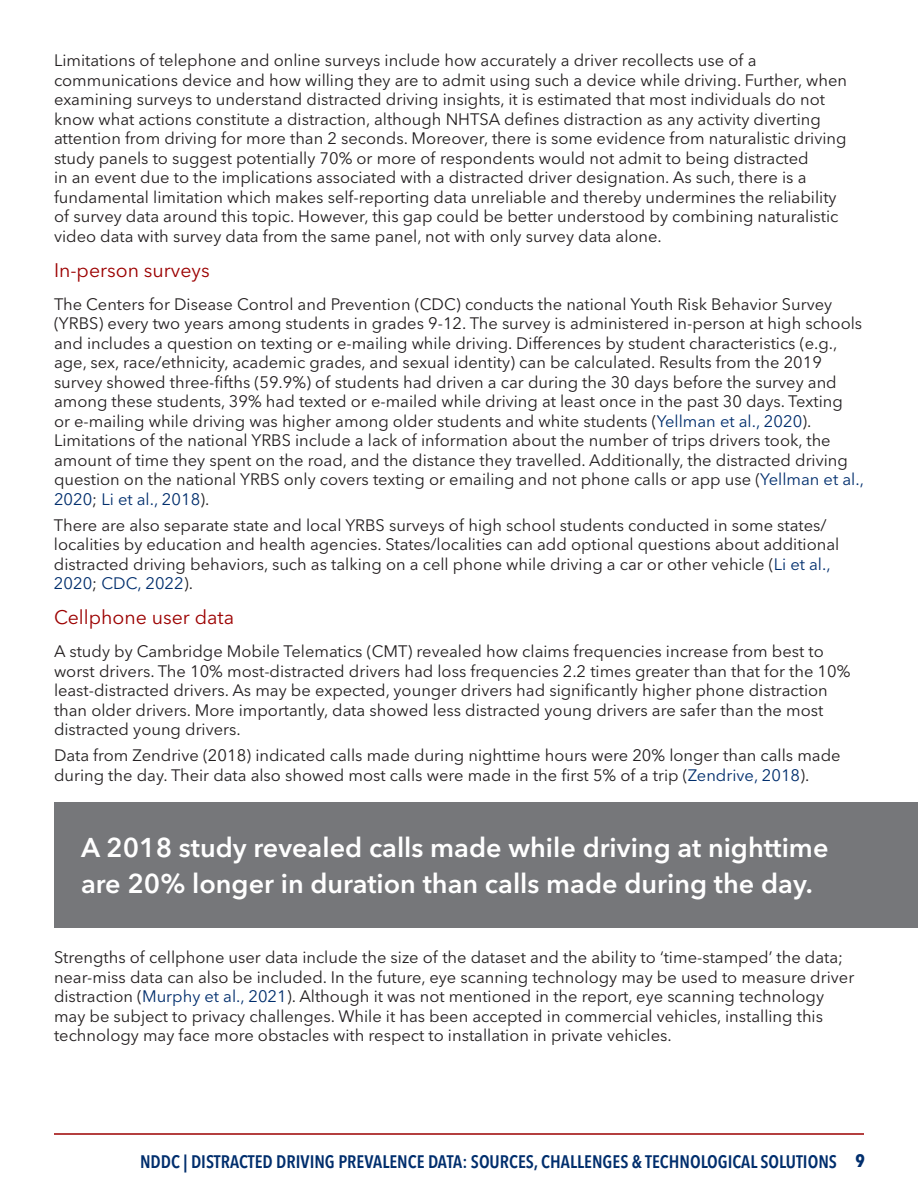
<style>
.page{position:relative;width:918px;height:1188px;background:#fff}
.page>*{position:absolute;margin:0;border:0;box-sizing:border-box;transform-origin:0 0}
.t1{font:600 27px/36px "Avenir Next LT Pro";color:#fff}
.t2{font:19.5px "Avenir Next LT Pro";color:#9c0000}
.t3{font:600 condensed 18px "Avenir Next LT Pro";color:#002e6d}
.t4{font:16.5px/19.5px "Avenir Next LT Pro";color:#231f20}
.s1{color:#002e6d}
.s2{font-weight:700}
</style>
<div class="page">
<hr style="left:54px;top:1133px;width:810px;height:2px;background:#9c0000">
<div style="left:54px;top:802px;width:864px;height:126px;background:#76777a"></div>
<p class="t4" style="left:54px;top:52px;width:795px">Limitations of telephone and online surveys include how accurately a driver recollects use of a communications device and how willing they are to admit using such a device while driving. Further, when examining surveys to understand distracted driving insights, it is estimated that most individuals do not know what actions constitute a distraction, although NHTSA defines distraction as any activity diverting attention from driving for more than 2 seconds. Moreover, there is some evidence from naturalistic driving study panels to suggest potentially 70% or more of respondents would not admit to being distracted<br>in an event due to the implications associated with a distracted driver designation. As such, there is a fundamental limitation which makes self-reporting data unreliable and thereby undermines the reliability of survey data around this topic. However, this gap could be better understood by combining naturalistic video data with survey data from the same panel, not with only survey data alone.</p>
<p class="t2" style="left:54px;top:262px;width:157px">In-person surveys</p>
<p class="t4" style="left:54px;top:296px;width:811px">The Centers for Disease Control and Prevention (CDC) conducts the national Youth Risk Behavior Survey (YRBS) every two years among students in grades 9-12. The survey is administered in-person at high schools and includes a question on texting or e-mailing while driving. Differences by student characteristics (e.g., age, sex, race/ethnicity, academic grades, and sexual identity) can be calculated. Results from the 2019 survey showed three-fifths (59.9%) of students had driven a car during the 30 days before the survey and among these students, 39% had texted or e-mailed while driving at least once in the past 30 days. Texting<br>or e-mailing while driving was higher among older students and white students (<span class="s1">Yellman et al., 2020</span>).<br>Limitations of the national YRBS include a lack of information about the number of trips drivers took, the amount of time they spent on the road, and the distance they travelled. Additionally, the distracted driving question on the national YRBS only covers texting or emailing and not phone calls or app use (<span class="s1">Yellman et al., 2020</span>; <span class="s1">Li et al., 2018</span>).</p>
<p class="t4" style="left:54px;top:517px;width:787px">There are also separate state and local YRBS surveys of high school students conducted in some states/ localities by education and health agencies. States/localities can add optional questions about additional distracted driving behaviors, such as talking on a cell phone while driving a car or other vehicle (<span class="s1">Li et al., 2020</span>; <span class="s1">CDC, 2022</span>).</p>
<p class="t2" style="left:54px;top:609px;width:182px">Cellphone user data</p>
<p class="t4" style="left:54px;top:643px;width:798px">A study by Cambridge Mobile Telematics (CMT) revealed how claims frequencies increase from best to worst drivers. The 10% most-distracted drivers had loss frequencies 2.2 times greater than that for the 10% least-distracted drivers. As may be expected, younger drivers had significantly higher phone distraction than older drivers. More importantly, data showed less distracted young drivers are safer than the most distracted young drivers.</p>
<p class="t4" style="left:54px;top:747px;width:788px">Data from Zendrive (2018) indicated calls made during nighttime hours were 20% longer than calls made during the day. Their data also showed most calls were made in the first 5% of a trip (<span class="s1">Zendrive, 2018</span>).</p>
<h1 class="t1" style="left:81px;top:832px;width:749px">A 2018 study revealed calls made while driving at nighttime are 20% longer in duration than calls made during the day.</h1>
<p class="t4" style="left:54px;top:949px;width:802px">Strengths of cellphone user data include the size of the dataset and the ability to ‘time-stamped’ the data; near-miss data can also be included. In the future, eye scanning technology may be used to measure driver distraction (<span class="s1">Murphy et al., 2021</span>). Although it was not mentioned in the report, eye scanning technology may be subject to privacy challenges. While it has been accepted in commercial vehicles, installing this technology may face more obstacles with respect to installation in private vehicles.</p>
<p class="t3" style="left:140px;top:1155px;width:727px">NDDC | DISTRACTED DRIVING PREVALENCE DATA: SOURCES, CHALLENGES &amp; TECHNOLOGICAL SOLUTIONS <span class="s2">9</span></p>
</div>
